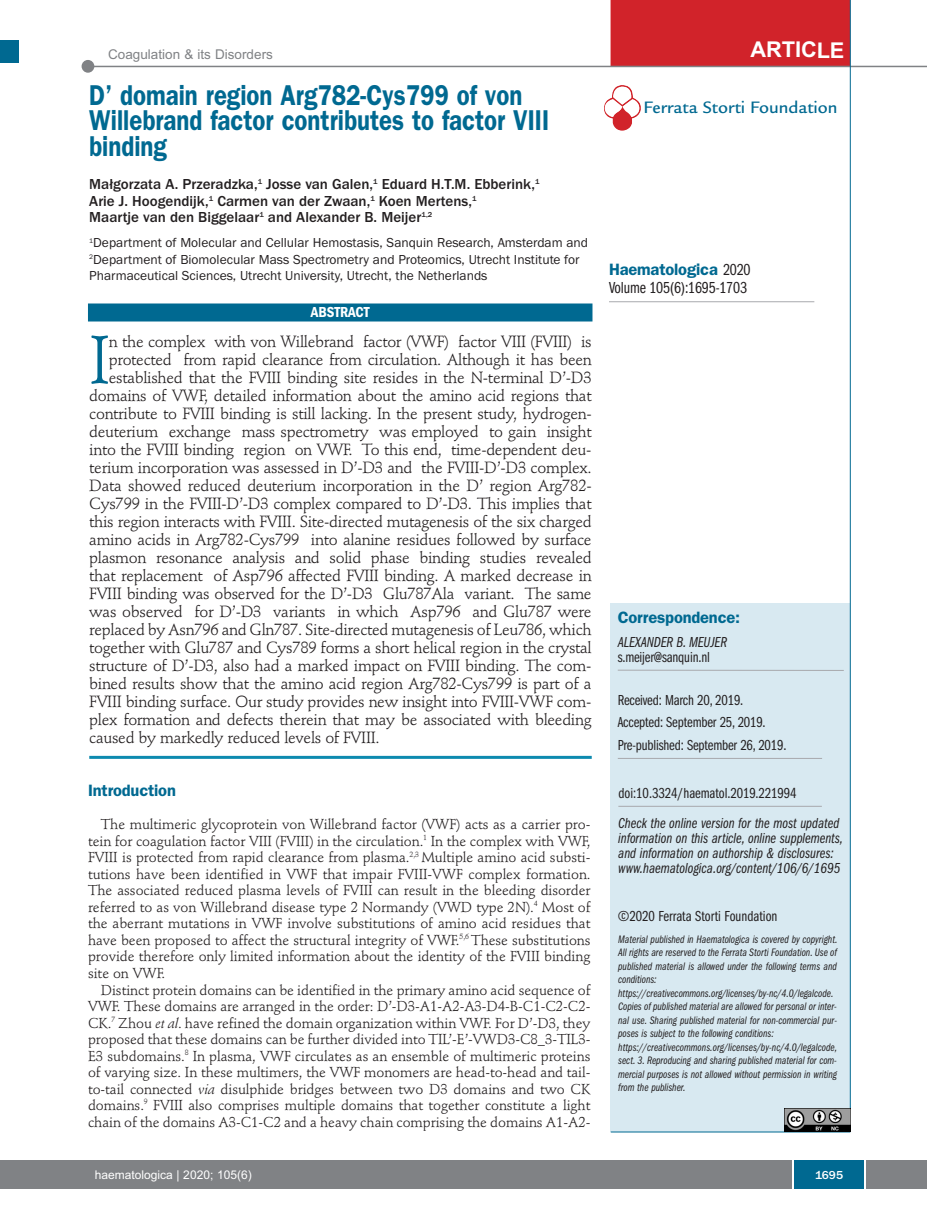
<style>
.page{position:relative;width:927px;height:1225px;background:#fff}
.page>*{position:absolute;margin:0;border:0;box-sizing:border-box;transform-origin:0 0}
.t1{font:66.45px "Stempel Schneidler";color:#006991}
.t2{font:600 28.8px/25.5px "Franklin Gothic";color:#006991;scale:.83 1}
.t3{font:700 21.75px "Arial";letter-spacing:-.01em;color:#fff}
.t4{font:500 18px "Legacy Sans";color:#006991}
.t5{font:600 16.5px "Franklin Gothic";letter-spacing:-.01em;color:#006991}
.t6{font:16.5px "Franklin Gothic Book Cmpr";letter-spacing:-.01em;color:#231f20}
.t7{font:16.05px "Stempel Schneidler";letter-spacing:-.02em;color:#231f20}
.t8{font:15px/15px "Franklin Gothic Book Cmpr Ital";color:#231f20}
.t9{font:15px/22.5px "Franklin Gothic Book Cmpr";letter-spacing:-.01em;color:#231f20}
.t10{font:500 15px/16.5px "Franklin Gothic";color:#231f20}
.t11{font:600 condensed 15px "Franklin Gothic";letter-spacing:-.005em;color:#fff}
.t12{font:14.25px/16.5px "Stempel Schneidler";letter-spacing:-.005em;color:#231f20;text-align:justify}
.t13{font:13.5px/16.5px "Franklin Gothic";color:#231f20}
.t14{font:13.5px "Arial";color:#808285}
.t15{font:12px "Arial";color:#fff}
.t16{font:500 12px "Franklin Gothic";color:#fff}
.t17{font:11.25px/13.5px "Franklin Gothic Book Cmpr Ital";color:#231f20}
.s1{font-style:italic}
.s2{font-family:"Franklin Gothic Book Cmpr";font-weight:400;color:#231f20}
</style>
<div class="page">
<div style="left:18px;top:1160px;width:909px;height:28px;background:#808285"></div>
<div style="left:794px;top:1160px;width:70px;height:28px;background:#006991"></div>
<hr style="left:792px;top:1160px;width:2px;height:28px;background:#fff">
<hr style="left:864px;top:1160px;width:2px;height:28px;background:#fff">
<div style="left:611px;top:603px;width:239px;height:529px;background:#d8e9f1"></div>
<hr style="left:618px;top:758px;width:204px;height:1px;background:#a8a9ad">
<hr style="left:618px;top:670px;width:226px;height:1px;background:#a8a9ad">
<hr style="left:611px;top:1131px;width:239px;height:1px;background:#006991">
<hr style="left:609px;top:301px;width:205px;height:1px;background:#a8a9ad">
<div style="left:611px;top:0;width:239px;height:67px;background:#d1232a"></div>
<hr style="left:87px;top:66px;width:840px;height:1px;background:#808285">
<div style="left:82px;top:60px;width:12px;height:13px;background:#808285;border-radius:50%"></div>
<hr style="left:618px;top:806px;width:204px;height:1px;background:#a8a9ad">
<hr style="left:850px;top:0;width:1px;height:1131px;background:#006991">
<img style="left:785px;top:1108px;width:65px;height:23px">
<img style="left:604px;top:85px;width:37px;height:46px">
<div style="left:0;top:40px;width:19px;height:22px;background:#006991"></div>
<div style="left:0;top:1160px;width:18px;height:28px;background:#808285"></div>
<hr style="left:89px;top:756px;width:503px;height:3px;background:#0d8aaf">
<div style="left:88px;top:303px;width:504px;height:18px;background:#006991"></div>
<p class="t14" style="left:108px;top:47px;width:166px">Coagulation &amp; its Disorders</p>
<h3 class="t3" style="left:751px;top:37px;width:95px">ARTICLE</h3>
<h2 class="t2" style="left:89px;top:85px;width:556px">D’ domain region Arg782-Cys799 of von<br>Willebrand factor contributes to factor VIII binding</h2>
<p class="t10" style="left:89px;top:176px;width:452px">Małgorzata A. Przeradzka,<sup>1</sup> Josse van Galen,<sup>1</sup> Eduard H.T.M. Ebberink,<sup>1<br></sup>Arie J. Hoogendijk,<sup>1</sup> Carmen van der Zwaan,<sup>1</sup> Koen Mertens,<sup>1<br></sup>Maartje van den Biggelaar<sup>1</sup> and Alexander B. Meijer<sup>1,2</sup></p>
<p class="t13" style="left:89px;top:234px;width:500px"><sup>1</sup>Department of Molecular and Cellular Hemostasis, Sanquin Research, Amsterdam and<br><sup>2</sup>Department of Biomolecular Mass Spectrometry and Proteomics, Utrecht Institute for<br>Pharmaceutical Sciences, Utrecht University, Utrecht, the Netherlands</p>
<p class="t11" style="left:311px;top:307px;width:60px">ABSTRACT</p>
<h1 class="t1" style="left:89px;top:333px;width:22px">I</h1>
<p class="t7" style="left:109px;top:335px;width:484px">n the complex with von Willebrand factor (VWF) factor VIII (FVIII) is</p>
<p class="t7" style="left:109px;top:353px;width:484px">protected from rapid clearance from circulation. Although it has been</p>
<p class="t7" style="left:109px;top:371px;width:484px">established that the FVIII binding site resides in the N-terminal D’-D3</p>
<p class="t7" style="left:89px;top:389px;width:504px">domains of VWF, detailed information about the amino acid regions that</p>
<p class="t7" style="left:89px;top:407px;width:504px">contribute to FVIII binding is still lacking. In the present study, hydrogen-</p>
<p class="t7" style="left:89px;top:425px;width:504px">deuterium exchange mass spectrometry was employed to gain insight</p>
<p class="t7" style="left:89px;top:443px;width:504px">into the FVIII binding region on VWF. To this end, time-dependent deu-</p>
<p class="t7" style="left:89px;top:461px;width:504px">terium incorporation was assessed in D’-D3 and the FVIII-D’-D3 complex.</p>
<p class="t7" style="left:89px;top:479px;width:504px">Data showed reduced deuterium incorporation in the D’ region Arg782-</p>
<p class="t7" style="left:89px;top:497px;width:504px">Cys799 in the FVIII-D’-D3 complex compared to D’-D3. This implies that</p>
<p class="t7" style="left:89px;top:515px;width:504px">this region interacts with FVIII. Site-directed mutagenesis of the six charged</p>
<p class="t7" style="left:89px;top:533px;width:504px">amino acids in Arg782-Cys799 into alanine residues followed by surface</p>
<p class="t7" style="left:89px;top:551px;width:504px">plasmon resonance analysis and solid phase binding studies revealed</p>
<p class="t7" style="left:89px;top:569px;width:504px">that replacement of Asp796 affected FVIII binding. A marked decrease in</p>
<p class="t7" style="left:89px;top:587px;width:504px">FVIII binding was observed for the D’-D3 Glu787Ala variant. The same</p>
<p class="t7" style="left:89px;top:605px;width:504px">was observed for D’-D3 variants in which Asp796 and Glu787 were</p>
<p class="t7" style="left:89px;top:623px;width:504px">replaced by Asn796 and Gln787. Site-directed mutagenesis of Leu786, which</p>
<p class="t7" style="left:89px;top:641px;width:504px">together with Glu787 and Cys789 forms a short helical region in the crystal</p>
<p class="t7" style="left:89px;top:659px;width:504px">structure of D’-D3, also had a marked impact on FVIII binding. The com-</p>
<p class="t7" style="left:89px;top:677px;width:504px">bined results show that the amino acid region Arg782-Cys799 is part of a</p>
<p class="t7" style="left:89px;top:695px;width:504px">FVIII binding surface. Our study provides new insight into FVIII-VWF com-</p>
<p class="t7" style="left:89px;top:713px;width:504px">plex formation and defects therein that may be associated with bleeding</p>
<p class="t7" style="left:89px;top:731px;width:292px">caused by markedly reduced levels of FVIII.</p>
<p class="t5" style="left:88px;top:785px;width:89px">Introduction</p>
<p class="t12" style="left:88px;top:817px;width:504px;text-indent:13px">The multimeric glycoprotein von Willebrand factor (VWF) acts as a carrier pro&shy;tein for coagulation factor VIII (FVIII) in the circulation.<sup>1</sup> In the complex with VWF, FVIII is protected from rapid clearance from plasma.<sup>2,3</sup> Multiple amino acid substi&shy;tutions have been identified in VWF that impair FVIII-VWF complex formation.<br>The associated reduced plasma levels of FVIII can result in the bleeding disorder referred to as von Willebrand disease type 2 Normandy (VWD type 2N).<sup>4</sup> Most of the aberrant mutations in VWF involve substitutions of amino acid residues that have been proposed to affect the structural integrity of VWF.<sup>5,6</sup> These substitutions provide therefore only limited information about the identity of the FVIII binding site on VWF.</p>
<p class="t12" style="left:88px;top:982px;width:504px;text-indent:13px">Distinct protein domains can be identified in the primary amino acid sequence of VWF. These domains are arranged in the order: D’-D3-A1-A2-A3-D4-B-C1-C2-C2- CK.<sup>7</sup> Zhou <span class="s1">et al</span>. have refined the domain organization within VWF. For D’-D3, they proposed that these domains can be further divided into TIL’-E’-VWD3-C8_3-TIL3- E3 subdomains.<sup>8</sup> In plasma, VWF circulates as an ensemble of multimeric proteins of varying size. In these multimers, the VWF monomers are head-to-head and tail&shy;to-tail connected <span class="s1">via</span> disulphide bridges between two D3 domains and two CK domains.<sup>9</sup> FVIII also comprises multiple domains that together constitute a light chain of the domains A3-C1-C2 and a heavy chain comprising the domains A1-A2-</p>
<p class="t4" style="left:644px;top:101px;width:196px">Ferrata Storti Foundation</p>
<p class="t5" style="left:609px;top:264px;width:143px">Haematologica <span class="s2">2020</span></p>
<p class="t6" style="left:609px;top:282px;width:140px">Volume 105(6):1695-1703</p>
<p class="t5" style="left:618px;top:612px;width:124px">Correspondence:</p>
<p class="t8" style="left:618px;top:635px;width:111px">ALEXANDER B. MEUJER</p>
<p class="t9" style="left:618px;top:646px;width:94px">s.meijer@sanquin.nl</p>
<p class="t9" style="left:618px;top:690px;width:170px">Received: March 20, 2019.<br>Accepted: September 25, 2019.<br>Pre-published: September 26, 2019.</p>
<p class="t9" style="left:618px;top:782px;width:180px">doi:10.3324/haematol.2019.221994</p>
<p class="t8" style="left:618px;top:817px;width:226px">Check the online version for the most updated information on this article, online supplements, and information on authorship &amp; disclosures: www.haematologica.org/content/106/6/1695</p>
<p class="t9" style="left:618px;top:906px;width:161px">©2020 Ferrata Storti Foundation</p>
<p class="t17" style="left:618px;top:933px;width:221px">Material published in Haematologica is covered by copyright.<br>All rights are reserved to the Ferrata Storti Foundation. Use of published material is allowed under the following terms and conditions: https://creativecommons.org/licenses/by-nc/4.0/legalcode.<br>Copies of published material are allowed for personal or inter&shy;nal use. Sharing published material for non-commercial pur&shy;poses is subject to the following conditions: https://creativecommons.org/licenses/by-nc/4.0/legalcode, sect. 3. Reproducing and sharing published material for com&shy;mercial purposes is not allowed without permission in writing from the publisher.</p>
<p class="t15" style="left:95px;top:1167px;width:158px">haematologica | 2020; 105(6)</p>
<p class="t16" style="left:815px;top:1167px;width:29px">1695</p>
</div>
